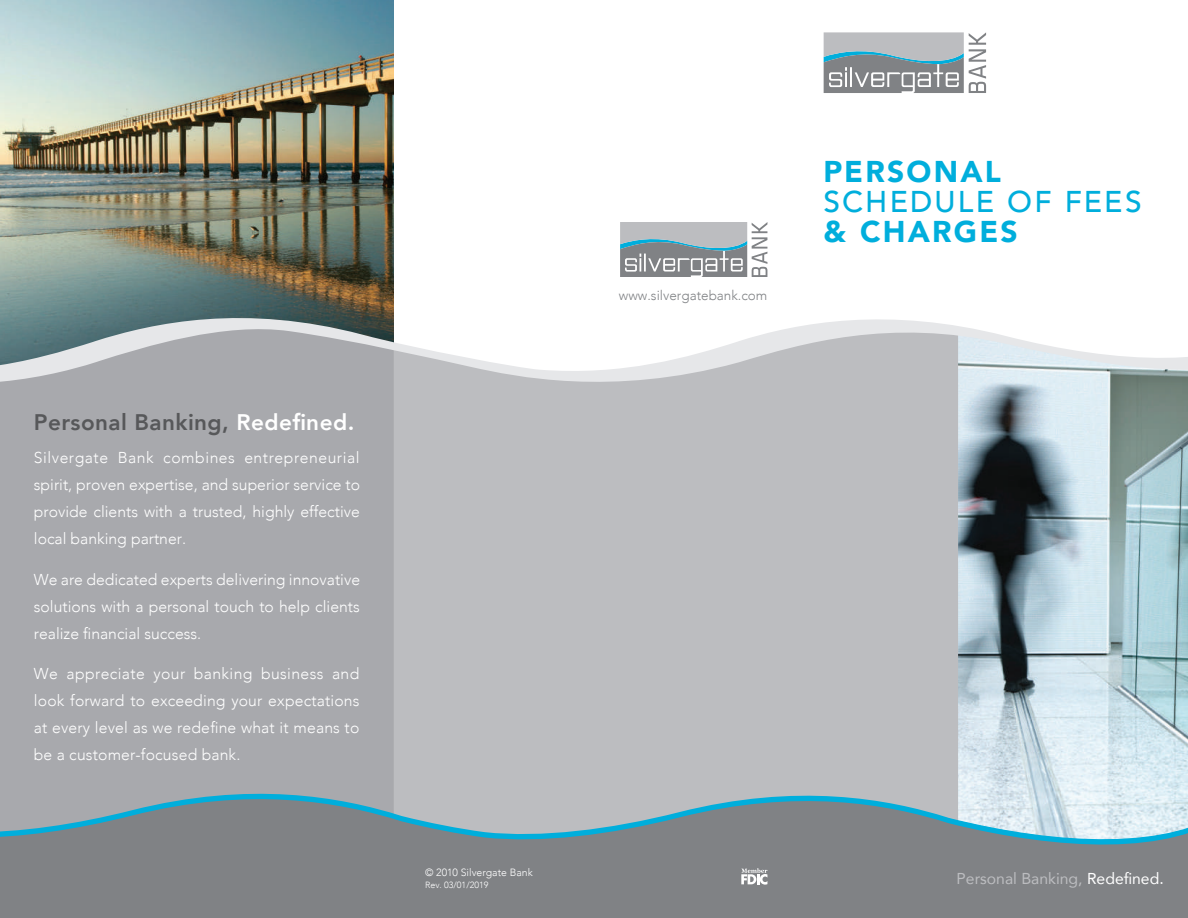
<style>
.page{position:relative;width:1188px;height:918px;background:#fff}
.page>*{position:absolute;margin:0;border:0;box-sizing:border-box;transform-origin:0 0}
.t1{font:900 30px "Avenir";letter-spacing:.075em;color:#00aedc}
.t2{font:500 30px "Avenir";letter-spacing:.07em;color:#00aedc}
.t3{font:800 22.5px "Avenir";letter-spacing:.02em;color:#57585a}
.t4{font:300 15.75px/27px "Avenir";color:#fff;text-align:justify}
.t5{font:15.75px "Avenir";color:#bcbdc0}
.t6{font:300 13.5px "Avenir";color:#808285}
.t7{font:300 10.5px "Avenir";color:#fff}
.t8{font:300 9px "Avenir";color:#fff}
.s1{color:#fff}
</style>
<div class="page">
<img style="left:0;top:0;width:393px;height:304px">
<div style="left:0;top:397px;width:394px;height:383px;background:#a8a9ad"></div>
<img style="left:958px;top:397px;width:230px;height:383px">
<div style="left:394px;top:397px;width:564px;height:383px;background:#bcbdc0"></div>
<svg style="left:0;top:780px;width:1188px;height:6px;background:#bbbfc3"></svg>
<svg style="left:824px;top:32px;width:162px;height:61px;background:#a6aeb2"></svg>
<svg style="left:620px;top:222px;width:147px;height:55px;background:#a5adb2"></svg>
<svg style="left:0;top:786px;width:1188px;height:132px;background:#899398"></svg>
<svg style="left:741px;top:868px;width:26px;height:17px"></svg>
<svg style="left:0;top:304px;width:1188px;height:93px"></svg>
<h2 class="t3" style="left:34px;top:404px;width:322px">Personal Banking, <span class="s1">Redefined.</span></h2>
<p class="t4" style="left:34px;top:444px;width:328px">Silvergate Bank combines entrepreneurial spirit, proven expertise, and superior service to provide clients with a trusted, highly effective local banking partner.</p>
<p class="t4" style="left:34px;top:566px;width:328px">We are dedicated experts delivering innovative solutions with a personal touch to help clients realize financial success.</p>
<p class="t4" style="left:34px;top:660px;width:327px">We appreciate your banking business and look forward to exceeding your expectations at every level as we redefine what it means to be a customer-focused bank.</p>
<p class="t7" style="left:425px;top:866px;width:109px">© 2010 Silvergate Bank</p>
<p class="t8" style="left:425px;top:880px;width:65px">Rev. 03/01/2019</p>
<p class="t6" style="left:619px;top:287px;width:150px">www.silvergatebank.com</p>
<h1 class="t1" style="left:824px;top:146px;width:179px">PERSONAL</h1>
<h1 class="t2" style="left:824px;top:176px;width:320px">SCHEDULE OF FEES</h1>
<h1 class="t1" style="left:824px;top:206px;width:196px">&amp; CHARGES</h1>
<p class="t5" style="left:957px;top:866px;width:209px">Personal Banking, <span class="s1">Redefined.</span></p>
</div>
